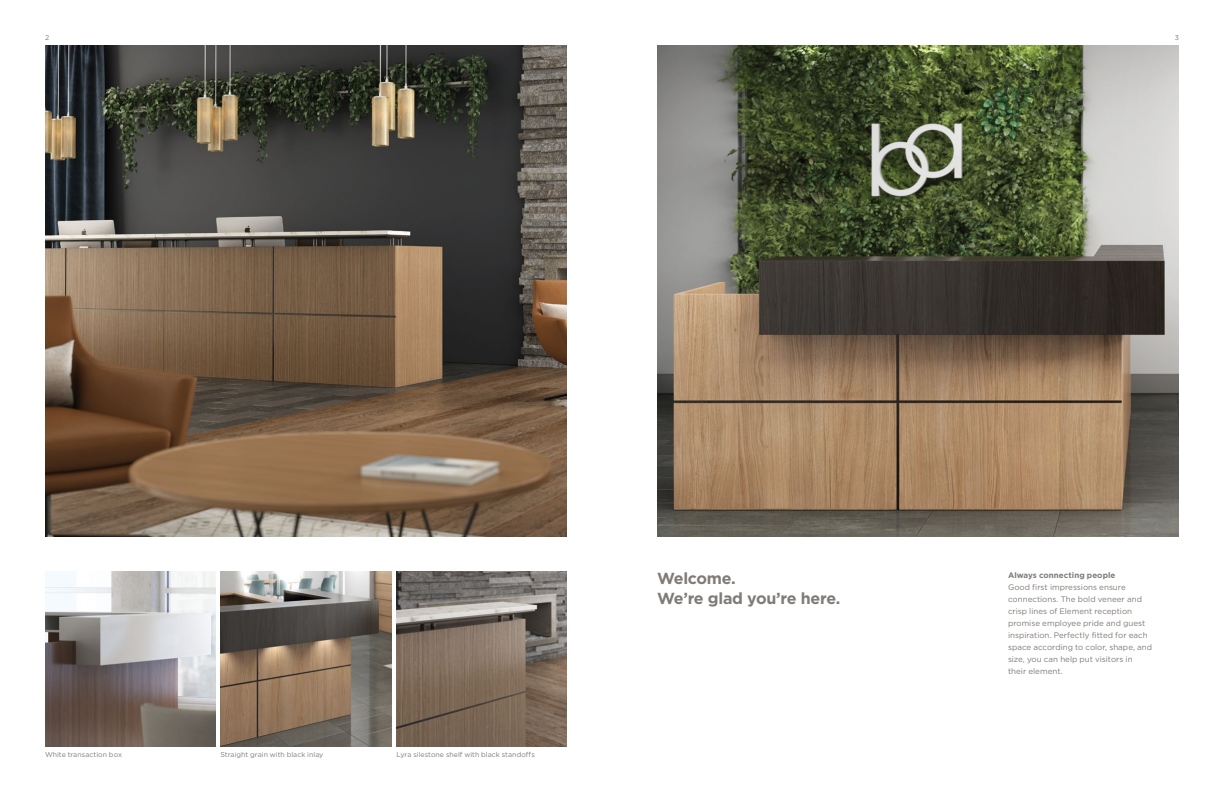
<style>
.page{position:relative;width:1224px;height:792px;background:#fff}
.page>*{position:absolute;margin:0;border:0;box-sizing:border-box;transform-origin:0 0}
.t1{font:700 16px/20px "Gotham";letter-spacing:-.02em;color:#807b78}
.t2{font:8px/12px "Gotham";color:#807b78}
.t3{font:700 8px "Gotham";letter-spacing:.005em;color:#807b78}
.t4{font:7px "Gotham";letter-spacing:.005em;color:#807b78}
</style>
<div class="page">
<img style="left:657px;top:45px;width:522px;height:491px">
<img style="left:45px;top:45px;width:522px;height:491px">
<img style="left:221px;top:572px;width:170px;height:175px">
<img style="left:396px;top:572px;width:171px;height:175px">
<img style="left:45px;top:572px;width:171px;height:175px">
<p class="t4" style="left:45px;top:33px;width:6px">2</p>
<p class="t4" style="left:1175px;top:33px;width:6px">3</p>
<p class="t4" style="left:45px;top:750px;width:79px">White transaction box</p>
<p class="t4" style="left:221px;top:750px;width:104px">Straight grain with black inlay</p>
<p class="t4" style="left:397px;top:750px;width:140px">Lyra silestone shelf with black standoffs</p>
<h1 class="t1" style="left:657px;top:569px;width:185px">Welcome.<br>We’re glad you’re here.</h1>
<p class="t3" style="left:1008px;top:570px;width:109px">Always connecting people</p>
<p class="t2" style="left:1008px;top:581px;width:146px">Good first impressions ensure connections. The bold veneer and crisp lines of Element reception promise employee pride and guest inspiration. Perfectly fitted for each space according to color, shape, and size, you can help put visitors in their element.</p>
</div>
